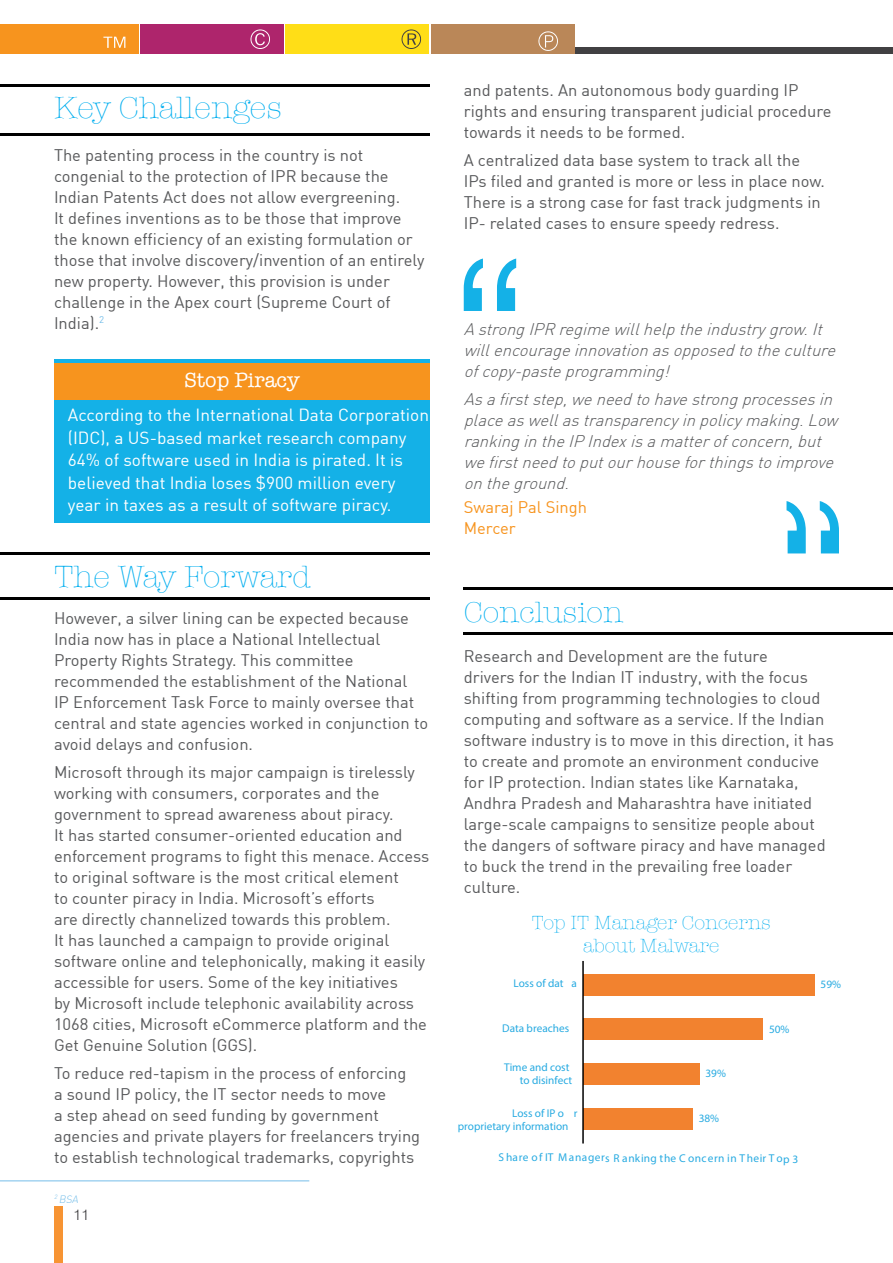
<style>
.page{position:relative;width:893px;height:1263px;background:#fff}
.page>*{position:absolute;margin:0;border:0;box-sizing:border-box;transform-origin:0 0}
.t1{font:300 31.5px "American Typewriter";color:#00aeef}
.t2{font:300 30px "American Typewriter";color:#00aeef}
.t3{font:21px "American Typewriter";color:#fff}
.t4{font:300 19.5px/23.4px "American Typewriter";color:#00aeef;text-align:center}
.t5{font:17.25px/22.5px "DIN";color:#fff}
.t6{font:16.5px/21px "DIN";color:#58595b}
.t7{font:italic 300 16.5px/21px "DIN";color:#58595b}
.t8{font:16.5px/21px "DIN";color:#f7941e}
.t9{font:300 15px "Swiss 721 BT";color:#414042}
.t10{font:11.4px "Myriad Pro";letter-spacing:.035em;color:#27aae1}
.t11{font:11.25px/13.5px "Myriad Pro";color:#27aae1;text-align:right}
.t12{font:italic 300 10.5px "DIN";color:#75bee9}
</style>
<div class="page">
<div style="left:574px;top:48px;width:319px;height:6px;background:#414042"></div>
<div style="left:54px;top:1207px;width:9px;height:56px;background:#f79433"></div>
<div style="left:0;top:24px;width:139px;height:30px;background:#f7941e"></div>
<div style="left:141px;top:24px;width:143px;height:30px;background:#ae256c"></div>
<div style="left:286px;top:24px;width:143px;height:30px;background:#ffde17"></div>
<div style="left:431px;top:24px;width:143px;height:30px;background:#ba8758"></div>
<svg style="left:103px;top:37px;width:22px;height:11px"></svg>
<svg style="left:250px;top:29px;width:20px;height:20px"></svg>
<svg style="left:402px;top:29px;width:19px;height:20px"></svg>
<svg style="left:538px;top:31px;width:20px;height:20px"></svg>
<hr style="left:0;top:84px;width:429px;height:2px;background:#000">
<hr style="left:0;top:133px;width:429px;height:3px;background:#000">
<hr style="left:0;top:552px;width:429px;height:3px;background:#000">
<hr style="left:0;top:597px;width:429px;height:3px;background:#000">
<div style="left:54px;top:359px;width:376px;height:163px;background:#14b1e7"></div>
<div style="left:54px;top:363px;width:375px;height:36px;background:#f7941e"></div>
<hr style="left:464px;top:588px;width:429px;height:2px;background:#000">
<hr style="left:464px;top:633px;width:429px;height:2px;background:#000">
<svg style="left:464px;top:258px;width:52px;height:53px"></svg>
<svg style="left:786px;top:501px;width:53px;height:52px"></svg>
<hr style="left:0;top:1180px;width:309px;height:1px;background:#75bee9">
<div style="left:583px;top:974px;width:232px;height:21px;background:#f2822f"></div>
<div style="left:583px;top:1018px;width:180px;height:22px;background:#f2822f"></div>
<div style="left:583px;top:1063px;width:116px;height:22px;background:#f2822f"></div>
<div style="left:583px;top:1108px;width:110px;height:21px;background:#f2822f"></div>
<hr style="left:582px;top:961px;width:2px;height:182px;background:#000">
<h1 class="t1" style="left:54px;top:85px;width:229px">Key Challenges</h1>
<p class="t6" style="left:54px;top:144px;width:372px">The patenting process in the country is not congenial to the protection of IPR because the Indian Patents Act does not allow evergreening.<br>It defines inventions as to be those that improve the known efficiency of an existing formulation or those that involve discovery/invention of an entirely new property. However, this provision is under challenge in the Apex court (Supreme Court of India).<sup>2</sup></p>
<p class="t3" style="left:184px;top:364px;width:117px">Stop Piracy</p>
<p class="t5" style="left:68px;top:404px;width:363px">According to the International Data Corporation (IDC), a US-based market research company 64% of software used in India is pirated. It is believed that India loses $900 million every year in taxes as a result of software piracy.</p>
<h1 class="t1" style="left:54px;top:553px;width:258px">The Way Forward</h1>
<p class="t6" style="left:54px;top:607px;width:376px">However, a silver lining can be expected because India now has in place a National Intellectual Property Rights Strategy. This committee recommended the establishment of the National<br>IP Enforcement Task Force to mainly oversee that central and state agencies worked in conjunction to avoid delays and confusion.</p>
<p class="t6" style="left:54px;top:761px;width:377px">Microsoft through its major campaign is tirelessly working with consumers, corporates and the government to spread awareness about piracy.<br>It has started consumer-oriented education and enforcement programs to fight this menace. Access to original software is the most critical element<br>to counter piracy in India. Microsoft’s efforts<br>are directly channelized towards this problem.<br>It has launched a campaign to provide original software online and telephonically, making it easily accessible for users. Some of the key initiatives<br>by Microsoft include telephonic availability across 1068 cities, Microsoft eCommerce platform and the Get Genuine Solution (GGS).</p>
<p class="t6" style="left:54px;top:1062px;width:368px">To reduce red-tapism in the process of enforcing<br>a sound IP policy, the IT sector needs to move<br>a step ahead on seed funding by government agencies and private players for freelancers trying to establish technological trademarks, copyrights</p>
<p class="t12" style="left:54px;top:1193px;width:28px"><sup>2</sup> BSA</p>
<p class="t9" style="left:73px;top:1206px;width:17px">11</p>
<p class="t6" style="left:464px;top:79px;width:369px">and patents. An autonomous body guarding IP rights and ensuring transparent judicial procedure towards it needs to be formed.</p>
<p class="t6" style="left:464px;top:149px;width:363px">A centralized data base system to track all the IPs filed and granted is more or less in place now.<br>There is a strong case for fast track judgments in IP- related cases to ensure speedy redress.</p>
<p class="t7" style="left:464px;top:318px;width:378px">AstrongIPR regimewillhelptheindustrygrow.It willencourageinnovationasopposedtotheculture ofcopy-pasteprogramming!</p>
<p class="t7" style="left:464px;top:388px;width:380px">Asafirststep,weneedtohavestrongprocessesin placeaswellastransparencyinpolicymaking.Low rankingintheIP Indexisamatterofconcern,but wefirstneedtoputourhouseforthingstoimprove ontheground.</p>
<p class="t8" style="left:464px;top:496px;width:125px">Swaraj Pal Singh<br>Mercer</p>
<h2 class="t2" style="left:464px;top:590px;width:161px">Conclusion</h2>
<p class="t6" style="left:464px;top:645px;width:372px">Research and Development are the future<br>drivers for the Indian IT industry, with the focus shifting from programming technologies to cloud computing and software as a service. If the Indian software industry is to move in this direction, it has to create and promote an environment conducive for IP protection. Indian states like Karnataka, Andhra Pradesh and Maharashtra have initiated large-scale campaigns to sensitize people about the dangers of software piracy and have managed to buck the trend in the prevailing free loader culture.</p>
<p class="t4" style="left:532px;top:910px;width:240px">Top IT Manager Concerns about Malware</p>
<p class="t11" style="left:513px;top:976px;width:65px">Loss of dat a</p>
<p class="t11" style="left:821px;top:977px;width:22px">59%</p>
<p class="t11" style="left:502px;top:1021px;width:68px">Data breaches</p>
<p class="t11" style="left:504px;top:1060px;width:70px">Time and cost to disinfect</p>
<p class="t11" style="left:458px;top:1106px;width:121px;text-align:left;text-indent:54px">Loss of IP o r proprietary information</p>
<p class="t11" style="left:769px;top:1022px;width:22px">50%</p>
<p class="t11" style="left:705px;top:1067px;width:22px">39%</p>
<p class="t11" style="left:699px;top:1111px;width:22px">38%</p>
<p class="t10" style="left:499px;top:1151px;width:301px">Share of IT Managers R anking the C oncern in T heir T op 3</p>
</div>
